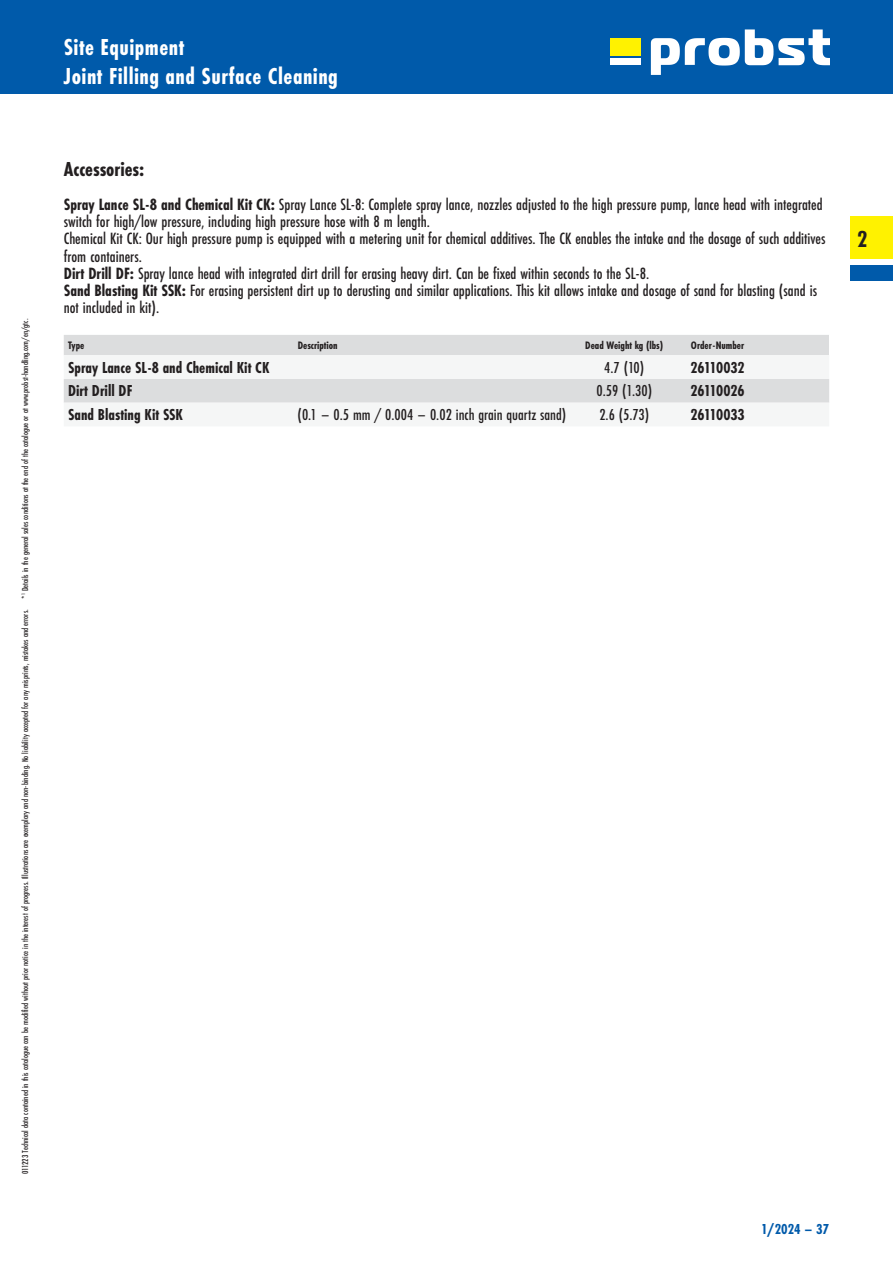
<style>
.page{position:relative;width:893px;height:1263px;background:#fff}
.page>*{position:absolute;margin:0;border:0;box-sizing:border-box;transform-origin:0 0}
.t1{font:700 24px/28.5px "Futura PT Cond";letter-spacing:.02em;color:#fff}
.t2{font:700 24px "Futura PT Cond";color:#231f20}
.t3{font:700 21px "Futura PT Cond";color:#231f20}
.t4{font:500 16.95px/17.2px "Futura PT Cond";color:#231f20}
.t5{font:700 16.5px "Futura PT Cond";color:#231f20}
.t6{font:500 16.5px "Futura PT Cond";color:#231f20}
.t7{font:700 15px "Futura PT Cond";color:#005aaa}
.t8{font:700 11.25px "Futura PT Cond";color:#231f20}
.t9{font:500 9px "Futura PT Cond";color:#231f20}
.s1{font-weight:700}
</style>
<div class="page">
<div style="left:0;top:0;width:893px;height:94px;background:#005aaa"></div>
<div style="left:610px;top:38px;width:31px;height:17px;background:#fff200"></div>
<svg style="left:651px;top:29px;width:178px;height:46px"></svg>
<div style="left:610px;top:58px;width:31px;height:7px;background:#fff"></div>
<div style="left:850px;top:217px;width:43px;height:42px;background:#fff200"></div>
<div style="left:850px;top:265px;width:43px;height:16px;background:#005aaa"></div>
<div style="left:64px;top:335px;width:765px;height:20px;background:#dcddde"></div>
<div style="left:64px;top:379px;width:765px;height:24px;background:#dcddde"></div>
<p class="t9" style="left:21px;top:1174px;width:856px;rotate:-90deg">011223 Technical data contained in this catalogue can be modified without prior notice in the interest of progress. Illustrations are exemplary and non- binding. No liability accepted for any misprints, mistakes and errors. *<sup>1</sup> Details in the general sales conditions at the end of the catalogue or at www.probst-handling.com/en/gtc.</p>
<h1 class="t1" style="left:64px;top:34px;width:276px">Site Equipment<br>Joint Filling and Surface Cleaning</h1>
<p class="t3" style="left:64px;top:158px;width:82px">Accessories :</p>
<p class="t4" style="left:64px;top:196px;width:763px"><span class="s1">Spray Lance SL- 8 and Chemical Kit CK:</span> Spray Lance SL-8: Complete spray lance, nozzles adjusted to the high pressure pump, lance head with integrated switch for high/low pressure, including high pressure hose with 8 m length.<br>Chemical Kit CK: Our high pressure pump is equipped with a metering unit for chemical additives. The CK enables the intake and the dosage of such additives from containers.<br><span class="s1">Dirt Drill DF:</span> Spray lance head with integrated dirt drill for erasing heavy dirt. Can be fixed within seconds to the SL-8.<br><span class="s1">Sand Blasting Kit SSK:</span> For erasing persistent dirt up to derusting and similar applications. This kit allows intake and dosage of sand for blasting (sand is not included in kit).</p>
<p class="t8" style="left:68px;top:339px;width:18px">Type</p>
<p class="t8" style="left:298px;top:339px;width:42px">Description</p>
<p class="t8" style="left:585px;top:339px;width:80px">Dead Weight kg (lbs)</p>
<p class="t8" style="left:691px;top:339px;width:55px">Order- Number</p>
<p class="t5" style="left:68px;top:359px;width:203px">Spray Lance SL- 8 and Chemical Kit CK</p>
<p class="t6" style="left:604px;top:359px;width:42px">4.7 (10)</p>
<p class="t5" style="left:690px;top:359px;width:56px">26110032</p>
<p class="t5" style="left:68px;top:383px;width:66px">Dirt Drill DF</p>
<p class="t6" style="left:596px;top:383px;width:57px">0.59 (1.30)</p>
<p class="t5" style="left:690px;top:383px;width:56px">26110026</p>
<p class="t5" style="left:68px;top:406px;width:117px">Sand Blasting Kit SSK</p>
<p class="t6" style="left:298px;top:406px;width:270px">(0.1 – 0.5 mm / 0.004 – 0.02 inch grain quartz sand)</p>
<p class="t6" style="left:599px;top:406px;width:51px">2.6 (5.73)</p>
<p class="t5" style="left:690px;top:406px;width:56px">26110033</p>
<h1 class="t2" style="left:857px;top:227px;width:12px">2</h1>
<p class="t7" style="left:761px;top:1221px;width:70px">1/2024 – 37</p>
</div>
